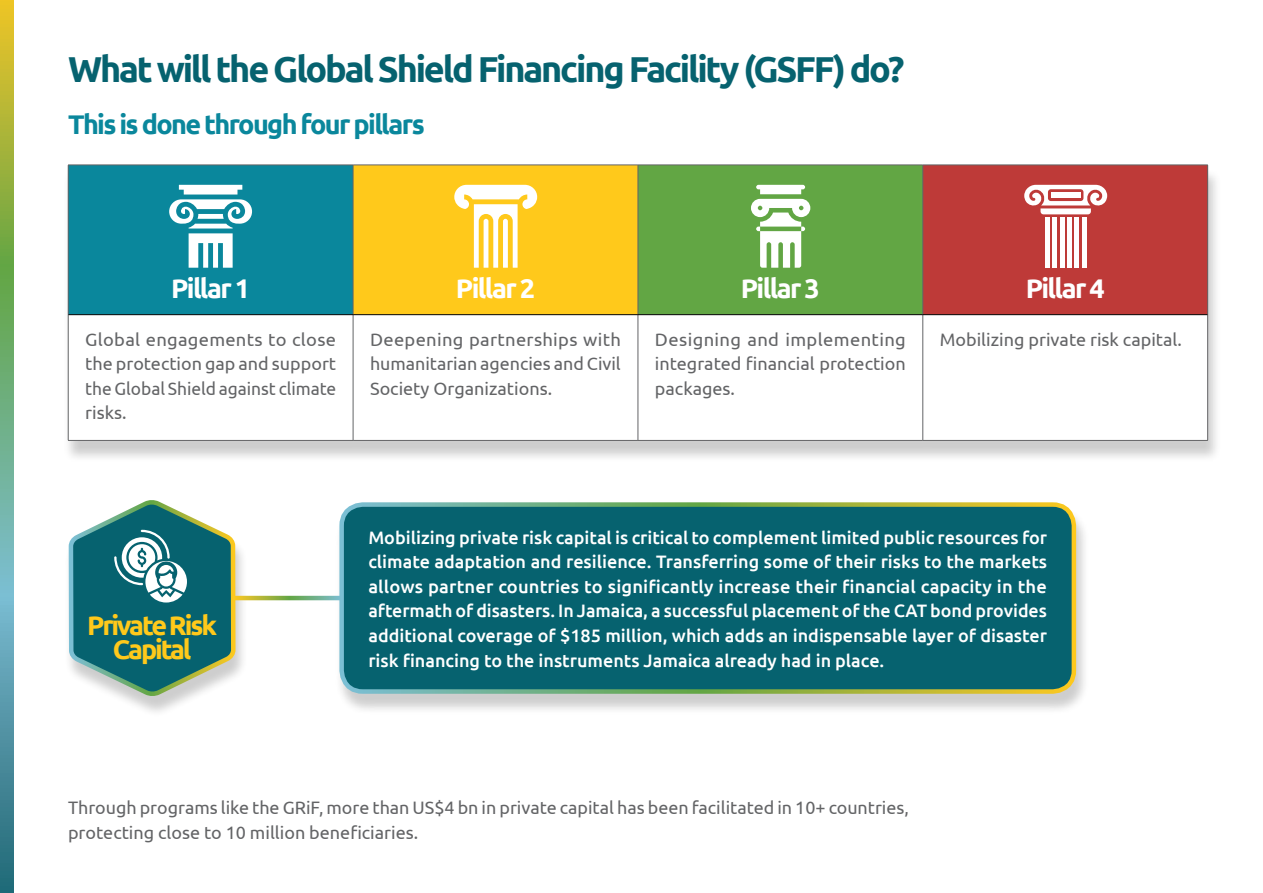
<style>
.page{position:relative;width:1263px;height:893px;background:#fff}
.page>*{position:absolute;margin:0;border:0;box-sizing:border-box;transform-origin:0 0}
.t1{font:700 36px "Ubuntu";letter-spacing:-.06em;color:#06626f}
.t2{font:700 27px "Ubuntu";letter-spacing:-.06em;color:#0a879c}
.t3{font:700 27px "Ubuntu";letter-spacing:-.06em;color:#fff}
.t4{font:700 27px/24.6px "Ubuntu";letter-spacing:-.08em;color:#ffc91b;text-align:center}
.t5{font:500 18px/24.6px "Ubuntu";color:#fff;text-align:justify}
.t6{font:18px/24.6px "Ubuntu";color:#636466;text-align:justify}
</style>
<div class="page">
<div style="left:63px;top:168px;width:1158px;height:294px;background:#000;opacity:.2"></div>
<div style="left:68px;top:165px;width:285px;height:150px;background:#0a879c"></div>
<div style="left:353px;top:165px;width:285px;height:150px;background:#ffc91b"></div>
<div style="left:638px;top:165px;width:285px;height:150px;background:#62a644"></div>
<div style="left:923px;top:165px;width:285px;height:150px;background:#be3a38"></div>
<svg style="left:238px;top:315px;width:969px;height:125px"></svg>
<hr style="left:68px;top:165px;width:285px;height:1px;background:#636466">
<hr style="left:353px;top:165px;width:285px;height:1px;background:#636466">
<hr style="left:353px;top:165px;width:1px;height:149px;background:#636466">
<hr style="left:638px;top:165px;width:285px;height:1px;background:#636466">
<hr style="left:638px;top:165px;width:1px;height:149px;background:#636466">
<hr style="left:923px;top:165px;width:285px;height:1px;background:#636466">
<hr style="left:922px;top:165px;width:1px;height:149px;background:#636466">
<hr style="left:1207px;top:165px;width:1px;height:150px;background:#636466">
<hr style="left:353px;top:315px;width:1px;height:125px;background:#636466">
<hr style="left:638px;top:315px;width:1px;height:125px;background:#636466">
<hr style="left:922px;top:315px;width:1px;height:125px;background:#636466">
<hr style="left:1207px;top:315px;width:1px;height:125px;background:#636466">
<hr style="left:68px;top:440px;width:285px;height:1px;background:#636466">
<hr style="left:353px;top:440px;width:285px;height:1px;background:#636466">
<hr style="left:638px;top:440px;width:285px;height:1px;background:#636466">
<hr style="left:923px;top:440px;width:285px;height:1px;background:#636466">
<hr style="left:68px;top:314px;width:285px;height:1px;background:#000">
<hr style="left:353px;top:314px;width:285px;height:1px;background:#000">
<hr style="left:638px;top:314px;width:285px;height:1px;background:#000">
<hr style="left:923px;top:314px;width:284px;height:1px;background:#000">
<div style="left:335px;top:506px;width:755px;height:210px;background:#000;opacity:.2"></div>
<div style="left:342px;top:505px;width:732px;height:186px;background:#06626f;border-radius:21px"></div>
<div style="left:339px;top:502px;width:737px;height:192px;border:4px solid #fff;border-radius:21px"></div>
<svg style="left:238px;top:185px;width:14px;height:39px"></svg>
<svg style="left:454px;top:185px;width:83px;height:83px"></svg>
<hr style="left:756px;top:185px;width:49px;height:4px;background:#fff;border-radius:2px">
<svg style="left:751px;top:199px;width:59px;height:69px"></svg>
<div style="left:1067px;top:217px;width:5px;height:51px;background:#fff"></div>
<div style="left:1074px;top:217px;width:5px;height:51px;background:#fff"></div>
<hr style="left:1045px;top:217px;width:4px;height:51px;background:#fff">
<div style="left:1052px;top:217px;width:5px;height:51px;background:#fff"></div>
<hr style="left:1060px;top:217px;width:4px;height:51px;background:#fff">
<hr style="left:1082px;top:217px;width:4px;height:51px;background:#fff">
<svg style="left:1024px;top:185px;width:83px;height:29px"></svg>
<div style="left:64px;top:504px;width:185px;height:214px;background:#000;opacity:.2"></div>
<svg style="left:66px;top:164px;width:172px;height:554px"></svg>
<svg style="left:71px;top:502px;width:162px;height:192px"></svg>
<svg style="left:233px;top:596px;width:108px;height:4px"></svg>
<svg style="left:0;top:0;width:13px;height:893px"></svg>
<h1 class="t1" style="left:68px;top:47px;width:838px">What will the Global Shield Financing Facility (GSFF) do?</h1>
<h2 class="t2" style="left:68px;top:108px;width:358px">This is done through four pillars</h2>
<h2 class="t3" style="left:171px;top:272px;width:81px">Pillar 1</h2>
<h2 class="t3" style="left:456px;top:272px;width:81px">Pillar 2</h2>
<h2 class="t3" style="left:741px;top:272px;width:81px">Pillar 3</h2>
<h2 class="t3" style="left:1026px;top:272px;width:81px">Pillar 4</h2>
<p class="t6" style="left:85px;top:326px;width:252px">Global engagements to close the protection gap and support the Global Shield against climate risks.</p>
<p class="t6" style="left:370px;top:326px;width:252px">Deepening partnerships with humanitarian agencies and Civil Society Organizations.</p>
<p class="t6" style="left:655px;top:326px;width:252px">Designing and implementing integrated financial protection packages.</p>
<p class="t6" style="left:940px;top:326px;width:244px">Mobilizing private risk capital.</p>
<h2 class="t4" style="left:87px;top:612px;width:131px">Private Risk<br>Capital</h2>
<p class="t5" style="left:368px;top:524px;width:680px">Mobilizing private risk capital is critical to complement limited public resources for climate adaptation and resilience. Transferring some of their risks to the markets allows partner countries to significantly increase their financial capacity in the aftermath of disasters. In Jamaica, a successful placement of the CAT bond provides additional coverage of $185 million, which adds an indispensable layer of disaster risk financing to the instruments Jamaica already had in place.</p>
<p class="t6" style="left:68px;top:795px;width:842px">Through programs like the GRiF, more than US$4 bn in private capital has been facilitated in 10+ countries, protecting close to 10 million beneficiaries.</p>
</div>
